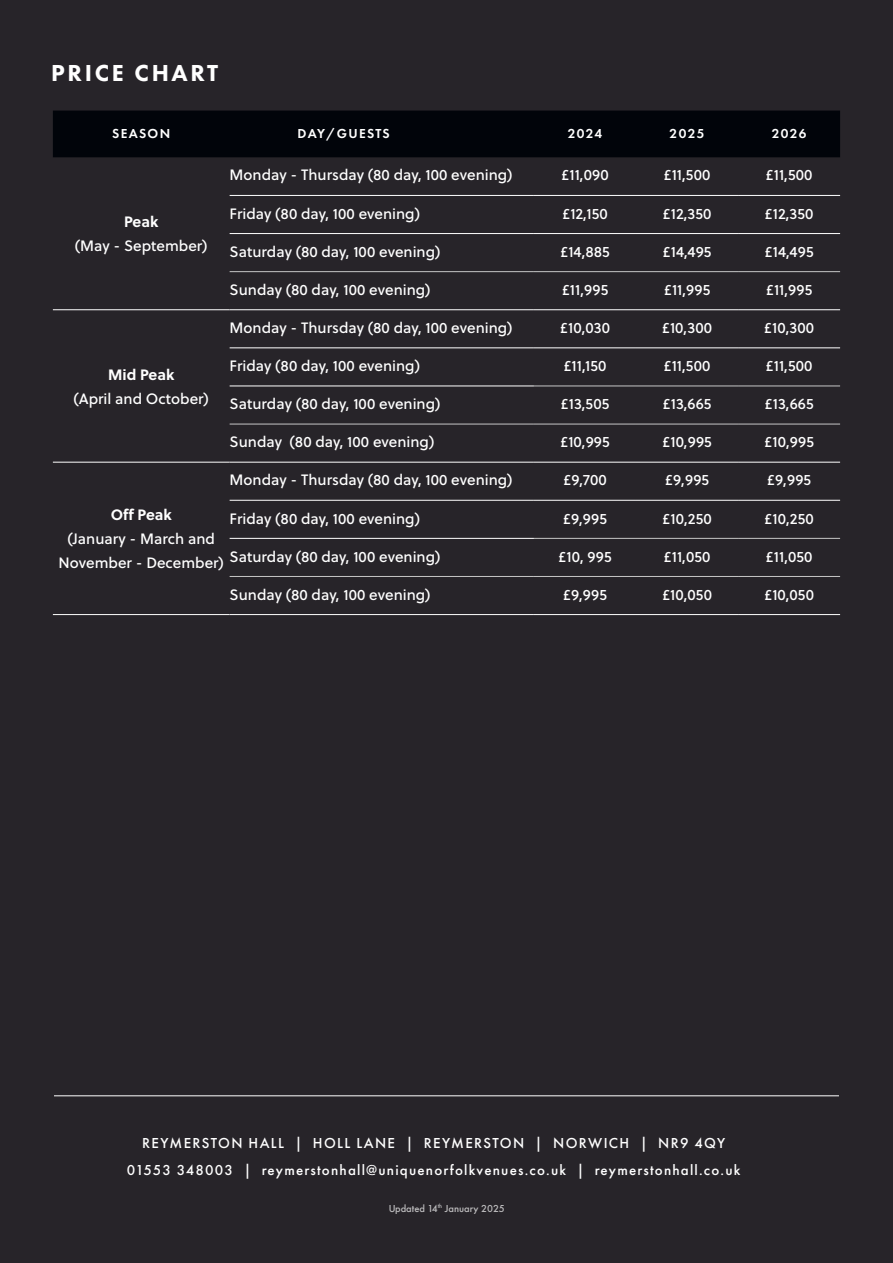
<style>
.page{position:relative;width:893px;height:1263px;background:#272429}
.page>*{position:absolute;margin:0;border:0;box-sizing:border-box;transform-origin:0 0}
.t1{font:800 24px "Futura PT";letter-spacing:.11em;color:#fff}
.t2{font:15px/24px "Soleil Bk";color:#fff;text-align:center}
.t3{font:500 15px/26.7px "Futura PT";letter-spacing:.08em;color:#fff;text-align:center}
.t4{font:700 15px "Soleil";color:#fff}
.t5{font:600 13.5px "Futura PT";letter-spacing:.1em;color:#fff}
.t6{font:500 10.5px "Futura PT";color:#fff}
.s1{font-family:"Soleil";font-weight:700}
</style>
<div class="page">
<hr style="left:54px;top:1095px;width:785px;height:1px;background:#fff">
<div style="left:53px;top:111px;width:787px;height:46px;background:#01040a"></div>
<hr style="left:230px;top:271px;width:304px;height:1px;background:#c6c6c6">
<hr style="left:534px;top:271px;width:102px;height:1px;background:#c6c6c6">
<hr style="left:636px;top:271px;width:102px;height:1px;background:#c6c6c6">
<hr style="left:738px;top:271px;width:102px;height:1px;background:#c6c6c6">
<hr style="left:230px;top:424px;width:304px;height:1px;background:#c6c6c6">
<hr style="left:230px;top:576px;width:304px;height:1px;background:#c6c6c6">
<hr style="left:534px;top:386px;width:102px;height:1px;background:#c6c6c6">
<hr style="left:636px;top:386px;width:102px;height:1px;background:#c6c6c6">
<hr style="left:738px;top:386px;width:102px;height:1px;background:#c6c6c6">
<hr style="left:534px;top:424px;width:102px;height:1px;background:#c6c6c6">
<hr style="left:636px;top:424px;width:102px;height:1px;background:#c6c6c6">
<hr style="left:738px;top:424px;width:102px;height:1px;background:#c6c6c6">
<hr style="left:534px;top:538px;width:102px;height:1px;background:#c6c6c6">
<hr style="left:636px;top:538px;width:102px;height:1px;background:#c6c6c6">
<hr style="left:738px;top:538px;width:102px;height:1px;background:#c6c6c6">
<hr style="left:534px;top:576px;width:102px;height:1px;background:#c6c6c6">
<hr style="left:636px;top:576px;width:102px;height:1px;background:#c6c6c6">
<hr style="left:738px;top:576px;width:102px;height:1px;background:#c6c6c6">
<hr style="left:230px;top:195px;width:304px;height:1px;background:#fff">
<hr style="left:534px;top:195px;width:102px;height:1px;background:#fff">
<hr style="left:636px;top:195px;width:102px;height:1px;background:#fff">
<hr style="left:738px;top:195px;width:102px;height:1px;background:#fff">
<hr style="left:230px;top:347px;width:304px;height:1px;background:#fff">
<hr style="left:534px;top:347px;width:102px;height:1px;background:#fff">
<hr style="left:636px;top:347px;width:102px;height:1px;background:#fff">
<hr style="left:738px;top:347px;width:102px;height:1px;background:#fff">
<hr style="left:230px;top:500px;width:304px;height:1px;background:#fff">
<hr style="left:534px;top:500px;width:102px;height:1px;background:#fff">
<hr style="left:636px;top:500px;width:102px;height:1px;background:#fff">
<hr style="left:738px;top:500px;width:102px;height:1px;background:#fff">
<hr style="left:230px;top:233px;width:304px;height:1px;background:#fff">
<hr style="left:534px;top:233px;width:102px;height:1px;background:#fff">
<hr style="left:636px;top:233px;width:102px;height:1px;background:#fff">
<hr style="left:738px;top:233px;width:102px;height:1px;background:#fff">
<hr style="left:230px;top:386px;width:304px;height:1px;background:#fff">
<hr style="left:230px;top:538px;width:304px;height:1px;background:#fff">
<hr style="left:53px;top:309px;width:177px;height:1px;background:#fff">
<hr style="left:230px;top:309px;width:304px;height:1px;background:#fff">
<hr style="left:534px;top:309px;width:102px;height:1px;background:#fff">
<hr style="left:636px;top:309px;width:102px;height:1px;background:#fff">
<hr style="left:738px;top:309px;width:102px;height:1px;background:#fff">
<hr style="left:230px;top:462px;width:304px;height:1px;background:#fff">
<hr style="left:230px;top:614px;width:304px;height:1px;background:#fff">
<hr style="left:53px;top:462px;width:177px;height:1px;background:#fff">
<hr style="left:534px;top:462px;width:102px;height:1px;background:#fff">
<hr style="left:636px;top:462px;width:102px;height:1px;background:#fff">
<hr style="left:738px;top:462px;width:102px;height:1px;background:#fff">
<hr style="left:53px;top:614px;width:177px;height:1px;background:#fff">
<hr style="left:534px;top:614px;width:102px;height:1px;background:#fff">
<hr style="left:636px;top:614px;width:102px;height:1px;background:#fff">
<hr style="left:738px;top:614px;width:102px;height:1px;background:#fff">
<p class="t1" style="left:51px;top:58px;width:169px">PRICE CHART</p>
<p class="t5" style="left:112px;top:125px;width:59px">SEASON</p>
<p class="t5" style="left:298px;top:125px;width:93px">DAY/GUESTS</p>
<p class="t5" style="left:568px;top:125px;width:36px">2024</p>
<p class="t5" style="left:670px;top:125px;width:36px">2025</p>
<p class="t5" style="left:772px;top:125px;width:36px">2026</p>
<p class="t4" style="left:124px;top:210px;width:36px">Peak</p>
<p class="t2" style="left:75px;top:233px;width:134px">(May - September)</p>
<p class="t4" style="left:108px;top:363px;width:68px">Mid Peak</p>
<p class="t2" style="left:74px;top:386px;width:137px">(April and October)</p>
<p class="t2" style="left:230px;top:163px;width:284px">Monday - Thursday (80 day, 100 evening)</p>
<p class="t2" style="left:561px;top:163px;width:49px">£11,090</p>
<p class="t2" style="left:663px;top:163px;width:49px">£11,500</p>
<p class="t2" style="left:765px;top:163px;width:49px">£11,500</p>
<p class="t2" style="left:230px;top:201px;width:192px">Friday (80 day, 100 evening)</p>
<p class="t2" style="left:562px;top:201px;width:47px">£12,150</p>
<p class="t2" style="left:662px;top:201px;width:50px">£12,350</p>
<p class="t2" style="left:765px;top:201px;width:50px">£12,350</p>
<p class="t2" style="left:230px;top:239px;width:212px">Saturday (80 day, 100 evening)</p>
<p class="t2" style="left:560px;top:239px;width:51px">£14,885</p>
<p class="t2" style="left:662px;top:239px;width:50px">£14,495</p>
<p class="t2" style="left:765px;top:239px;width:50px">£14,495</p>
<p class="t2" style="left:230px;top:277px;width:202px">Sunday (80 day, 100 evening)</p>
<p class="t2" style="left:562px;top:277px;width:48px">£11,995</p>
<p class="t2" style="left:664px;top:277px;width:48px">£11,995</p>
<p class="t2" style="left:766px;top:277px;width:48px">£11,995</p>
<p class="t2" style="left:230px;top:315px;width:284px">Monday - Thursday (80 day, 100 evening)</p>
<p class="t2" style="left:560px;top:315px;width:52px">£10,030</p>
<p class="t2" style="left:662px;top:315px;width:52px">£10,300</p>
<p class="t2" style="left:764px;top:315px;width:52px">£10,300</p>
<p class="t2" style="left:230px;top:353px;width:192px">Friday (80 day, 100 evening)</p>
<p class="t2" style="left:563px;top:353px;width:45px">£11,150</p>
<p class="t2" style="left:663px;top:353px;width:49px">£11,500</p>
<p class="t2" style="left:765px;top:353px;width:49px">£11,500</p>
<p class="t2" style="left:230px;top:391px;width:212px">Saturday (80 day, 100 evening)</p>
<p class="t2" style="left:561px;top:391px;width:50px">£13,505</p>
<p class="t2" style="left:662px;top:391px;width:50px">£13,665</p>
<p class="t2" style="left:765px;top:391px;width:50px">£13,665</p>
<p class="t2" style="left:230px;top:429px;width:206px">Sunday (80 day, 100 evening)</p>
<p class="t2" style="left:560px;top:429px;width:51px">£10,995</p>
<p class="t2" style="left:662px;top:429px;width:51px">£10,995</p>
<p class="t2" style="left:764px;top:429px;width:51px">£10,995</p>
<p class="t2" style="left:230px;top:468px;width:284px">Monday - Thursday (80 day, 100 evening)</p>
<p class="t2" style="left:563px;top:468px;width:45px">£9,700</p>
<p class="t2" style="left:665px;top:468px;width:46px">£9,995</p>
<p class="t2" style="left:767px;top:468px;width:46px">£9,995</p>
<p class="t2" style="left:230px;top:506px;width:192px">Friday (80 day, 100 evening)</p>
<p class="t2" style="left:563px;top:506px;width:46px">£9,995</p>
<p class="t2" style="left:662px;top:506px;width:51px">£10,250</p>
<p class="t2" style="left:764px;top:506px;width:51px">£10,250</p>
<p class="t2" style="left:230px;top:544px;width:212px">Saturday (80 day, 100 evening)</p>
<p class="t2" style="left:558px;top:544px;width:55px">£10, 995</p>
<p class="t2" style="left:664px;top:544px;width:48px">£11,050</p>
<p class="t2" style="left:766px;top:544px;width:48px">£11,050</p>
<p class="t2" style="left:230px;top:582px;width:202px">Sunday (80 day, 100 evening)</p>
<p class="t2" style="left:563px;top:582px;width:46px">£9,995</p>
<p class="t2" style="left:662px;top:582px;width:51px">£10,050</p>
<p class="t2" style="left:764px;top:582px;width:51px">£10,050</p>
<p class="t2" style="left:59px;top:502px;width:167px"><span class="s1">Off Peak<br></span>(January - March and<br>November - December)</p>
<p class="t3" style="left:127px;top:1129px;width:615px">REYMERSTON HALL | HOLL LANE | REYMERSTON | NORWICH | NR9 4QY<br>01553 348003 | reymerstonhall@uniquenorfolkvenues.co.uk | reymerstonhall.co.uk</p>
<p class="t6" style="left:388px;top:1202px;width:118px">Updated 14<sup>th</sup> January 2025</p>
</div>
